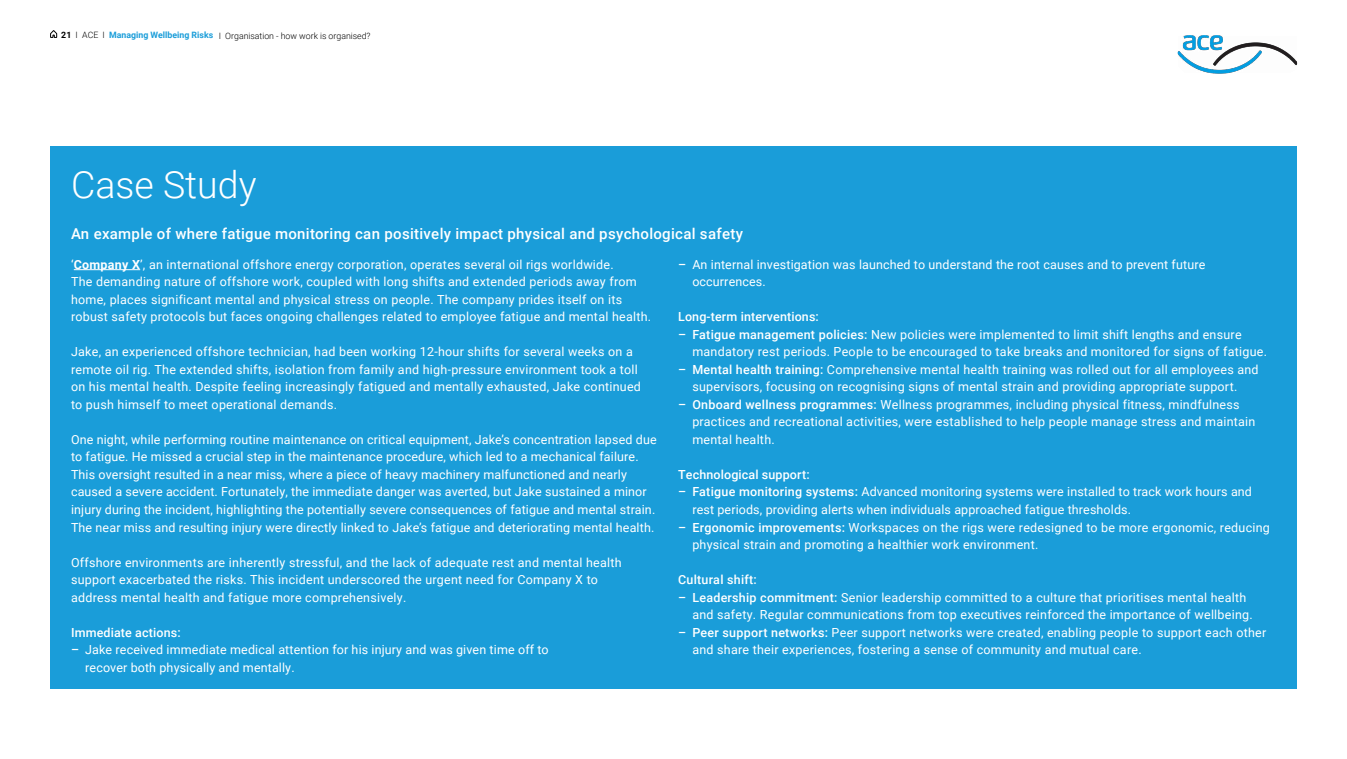
<style>
.page{position:relative;width:1347px;height:759px;background:#fff}
.page>*{position:absolute;margin:0;border:0;box-sizing:border-box;transform-origin:0 0}
.t1{font:300 37.5px "Roboto";color:#fff}
.t2{font:500 15px "Roboto";letter-spacing:.02em;color:#fff}
.t3{font:12.5px/17.5px "Roboto";letter-spacing:.02em;color:#fff}
.t4{font:500 12.5px "Roboto";letter-spacing:.01em;color:#fff}
.t5{font:300 8.75px "Roboto";color:#000}
.s1{font-weight:700}
.s2{font-weight:700;color:#1a9dd9}
.s3{font-weight:500}
</style>
<div class="page">
<img style="left:1177px;top:35px;width:120px;height:39px">
<div style="left:50px;top:146px;width:1246px;height:542px;background:#1a9dd9"></div>
<hr style="left:74px;top:269px;width:66px;height:1px;background:#fff">
<svg style="left:50px;top:30px;width:7px;height:8px"></svg>
<p class="t5" style="left:61px;top:29px;width:311px"><span class="s1">21</span> I ACE I <span class="s2">Managing Wellbeing Risks</span> I Organisation - how work is organised?</p>
<h1 class="t1" style="left:71px;top:159px;width:187px">Case Study</h1>
<p class="t2" style="left:71px;top:223px;width:673px">An example of where fatigue monitoring can positively impact physical and psychological safety</p>
<p class="t3" style="left:71px;top:255px;width:581px">‘<span class="s1">Company X</span>’, an international offshore energy corporation, operates several oil rigs worldwide.<br>The demanding nature of offshore work, coupled with long shifts and extended periods away from home, places significant mental and physical stress on people. The company prides itself on its robust safety protocols but faces ongoing challenges related to employee fatigue and mental health.</p>
<p class="t3" style="left:71px;top:342px;width:571px">Jake, an experienced offshore technician, had been working 12-hour shifts for several weeks on a remote oil rig. The extended shifts, isolation from family and high-pressure environment took a toll on his mental health. Despite feeling increasingly fatigued and mentally exhausted, Jake continued to push himself to meet operational demands.</p>
<p class="t3" style="left:71px;top:430px;width:587px">One night, while performing routine maintenance on critical equipment, Jake’s concentration lapsed due to fatigue. He missed a crucial step in the maintenance procedure, which led to a mechanical failure.<br>This oversight resulted in a near miss, where a piece of heavy machinery malfunctioned and nearly caused a severe accident. Fortunately, the immediate danger was averted, but Jake sustained a minor injury during the incident, highlighting the potentially severe consequences of fatigue and mental strain.<br>The near miss and resulting injury were directly linked to Jake’s fatigue and deteriorating mental health.</p>
<p class="t3" style="left:71px;top:552px;width:552px">Offshore environments are inherently stressful, and the lack of adequate rest and mental health support exacerbated the risks. This incident underscored the urgent need for Company X to address mental health and fatigue more comprehensively.</p>
<p class="t4" style="left:71px;top:623px;width:111px">Immediate actions:</p>
<p class="t3" style="left:85px;top:640px;width:465px;text-indent:-14px"><span class="s3">–</span> Jake received immediate medical attention for his injury and was given time off to recover both physically and mentally.</p>
<p class="t3" style="left:692px;top:255px;width:514px;text-indent:-14px"><span class="s3">–</span> An internal investigation was launched to understand the root causes and to prevent future occurrences.</p>
<p class="t4" style="left:678px;top:308px;width:142px">Long-term interventions:</p>
<p class="t3" style="left:692px;top:325px;width:576px;text-indent:-14px"><span class="s3">– Fatigue management policies:</span> New policies were implemented to limit shift lengths and ensure mandatory rest periods. People to be encouraged to take breaks and monitored for signs of fatigue.</p>
<p class="t3" style="left:678px;top:360px;width:582px;text-align:center"><span class="s3">– Mental health training:</span> Comprehensive mental health training was rolled out for all employees and supervisors, focusing on recognising signs of mental strain and providing appropriate support.</p>
<p class="t3" style="left:692px;top:395px;width:564px;text-indent:-14px"><span class="s3">– Onboard wellness programmes:</span> Wellness programmes, including physical fitness, mindfulness practices and recreational activities, were established to help people manage stress and maintain mental health.</p>
<p class="t4" style="left:678px;top:465px;width:133px">Technological support:</p>
<p class="t3" style="left:692px;top:482px;width:561px;text-indent:-14px"><span class="s3">– Fatigue monitoring systems:</span> Advanced monitoring systems were installed to track work hours and rest periods, providing alerts when individuals approached fatigue thresholds.</p>
<p class="t3" style="left:692px;top:517px;width:579px;text-indent:-14px"><span class="s3">– Ergonomic improvements:</span> Workspaces on the rigs were redesigned to be more ergonomic, reducing physical strain and promoting a healthier work environment.</p>
<p class="t4" style="left:678px;top:570px;width:80px">Cultural shift:</p>
<p class="t3" style="left:692px;top:587px;width:562px;text-indent:-14px"><span class="s3">– Leadership commitment:</span> Senior leadership committed to a culture that prioritises mental health and safety. Regular communications from top executives reinforced the importance of wellbeing.</p>
<p class="t3" style="left:692px;top:622px;width:575px;text-indent:-14px"><span class="s3">– Peer support networks:</span> Peer support networks were created, enabling people to support each other and share their experiences, fostering a sense of community and mutual care.</p>
</div>
